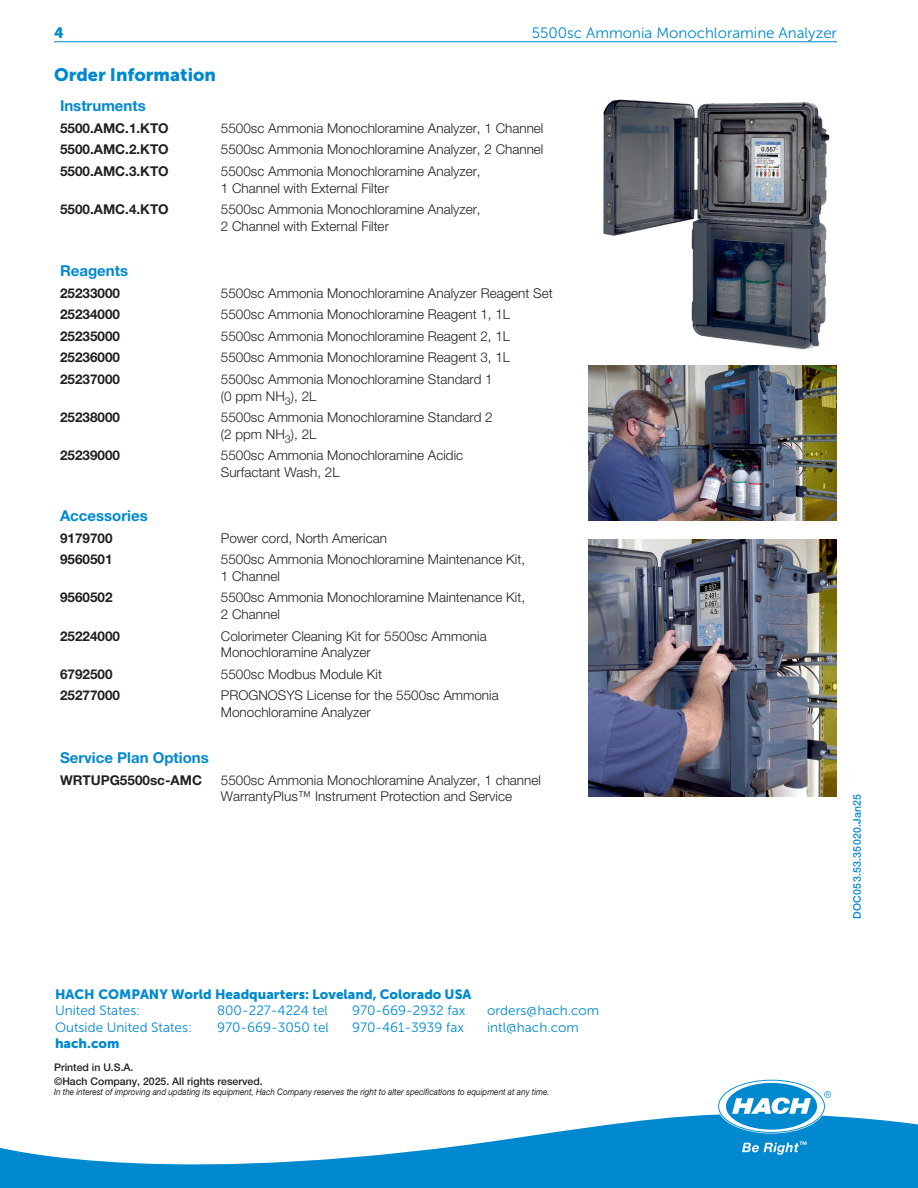
<style>
.page{position:relative;width:918px;height:1188px;background:#fff}
.page>*{position:absolute;margin:0;border:0;box-sizing:border-box;transform-origin:0 0}
.Head_2{font:18px "Museo Sans 900";color:#0089cf}
.Head_3_Text_1_Bold{font:700 15px "Helvetica Neue LTW1 G";color:#0089cf}
.Head_3{font:15px "Museo Sans 300";color:#0089cf}
.Head_3-2{font:15px "Museo Sans 900";color:#0089cf}
.Text_1{font:300 13.5px/16.5px "Helvetica Neue LTW1 G";color:#231f20}
.Text_1_Text_1_Bold{font:700 13.5px "Helvetica Neue LTW1 G";color:#231f20}
.t1{font:13.5px "Museo Sans 300";color:#0089cf}
.t2{font:13.5px "Museo Sans 900";color:#0089cf}
.t3{font:500 10.5px "Helvetica Neue LTW1 G";color:#231f20}
.Doc_ID_No{font:500 10.5px "Helvetica Neue";letter-spacing:.025em;color:#0089cf}
.t4{font:italic 9px "Helvetica Neue LTW1 G";color:#231f20;scale:.9 1}
</style>
<div class="page">
<svg style="left:0;top:1114px;width:918px;height:74px;fill:#0089cf"></svg>
<svg style="left:719px;top:1081px;width:112px;height:51px"></svg>
<svg style="left:742px;top:1141px;width:65px;height:14px"></svg>
<hr style="left:54px;top:41px;width:783px;height:1px;background:#0089cf">
<img style="left:588px;top:365px;width:249px;height:156px">
<img style="left:603px;top:99px;width:227px;height:251px">
<img style="left:588px;top:539px;width:249px;height:257px">
<p class="Head_3-2" style="left:54px;top:24px;width:11px">4</p>
<p class="Head_3" style="left:532px;top:25px;width:307px">5500sc Ammonia Monochloramine Analyzer</p>
<p class="Head_2" style="left:54px;top:64px;width:164px">Order Information</p>
<p class="Head_3_Text_1_Bold" style="left:60px;top:97px;width:87px">Instruments</p>
<p class="Text_1_Text_1_Bold" style="left:60px;top:120px;width:110px">5500.AMC.1.KTO</p>
<p class="Text_1" style="left:221px;top:120px;width:324px">5500sc Ammonia Monochloramine Analyzer, 1 Channel</p>
<p class="Text_1_Text_1_Bold" style="left:60px;top:141px;width:110px">5500.AMC.2.KTO</p>
<p class="Text_1" style="left:221px;top:141px;width:324px">5500sc Ammonia Monochloramine Analyzer, 2 Channel</p>
<p class="Text_1_Text_1_Bold" style="left:60px;top:163px;width:110px">5500.AMC.3.KTO</p>
<p class="Text_1" style="left:221px;top:163px;width:261px">5500sc Ammonia Monochloramine Analyzer,<br>1 Channel with External Filter</p>
<p class="Text_1_Text_1_Bold" style="left:60px;top:201px;width:110px">5500.AMC.4.KTO</p>
<p class="Text_1" style="left:221px;top:201px;width:261px">5500sc Ammonia Monochloramine Analyzer,<br>2 Channel with External Filter</p>
<p class="Head_3_Text_1_Bold" style="left:60px;top:261px;width:70px">Reagents</p>
<p class="Text_1_Text_1_Bold" style="left:60px;top:284px;width:62px">25233000</p>
<p class="Text_1" style="left:221px;top:284px;width:333px">5500sc Ammonia Monochloramine Analyzer Reagent Set</p>
<p class="Text_1_Text_1_Bold" style="left:60px;top:306px;width:62px">25234000</p>
<p class="Text_1" style="left:221px;top:306px;width:291px">5500sc Ammonia Monochloramine Reagent 1, 1L</p>
<p class="Text_1_Text_1_Bold" style="left:60px;top:328px;width:62px">25235000</p>
<p class="Text_1" style="left:221px;top:328px;width:291px">5500sc Ammonia Monochloramine Reagent 2, 1L</p>
<p class="Text_1_Text_1_Bold" style="left:60px;top:349px;width:62px">25236000</p>
<p class="Text_1" style="left:221px;top:349px;width:291px">5500sc Ammonia Monochloramine Reagent 3, 1L</p>
<p class="Text_1_Text_1_Bold" style="left:60px;top:371px;width:62px">25237000</p>
<p class="Text_1" style="left:221px;top:371px;width:273px">5500sc Ammonia Monochloramine Standard 1 (0 ppm NH<sub>3</sub>), 2L</p>
<p class="Text_1_Text_1_Bold" style="left:60px;top:409px;width:62px">25238000</p>
<p class="Text_1" style="left:221px;top:409px;width:273px">5500sc Ammonia Monochloramine Standard 2 (2 ppm NH<sub>3</sub>), 2L</p>
<p class="Text_1_Text_1_Bold" style="left:60px;top:447px;width:62px">25239000</p>
<p class="Text_1" style="left:221px;top:447px;width:244px">5500sc Ammonia Monochloramine Acidic<br>Surfactant Wash, 2L</p>
<p class="Head_3_Text_1_Bold" style="left:60px;top:506px;width:89px">Accessories</p>
<p class="Text_1_Text_1_Bold" style="left:60px;top:530px;width:54px">9179700</p>
<p class="Text_1" style="left:221px;top:530px;width:168px">Power cord, North American</p>
<p class="Text_1_Text_1_Bold" style="left:60px;top:551px;width:54px">9560501</p>
<p class="Text_1" style="left:221px;top:551px;width:306px">5500sc Ammonia Monochloramine Maintenance Kit,<br>1 Channel</p>
<p class="Text_1_Text_1_Bold" style="left:60px;top:589px;width:54px">9560502</p>
<p class="Text_1" style="left:221px;top:589px;width:306px">5500sc Ammonia Monochloramine Maintenance Kit,<br>2 Channel</p>
<p class="Text_1_Text_1_Bold" style="left:60px;top:627px;width:62px">25224000</p>
<p class="Text_1" style="left:221px;top:628px;width:267px">Colorimeter Cleaning Kit for 5500sc Ammonia<br>Monochloramine Analyzer</p>
<p class="Text_1_Text_1_Bold" style="left:60px;top:666px;width:54px">6792500</p>
<p class="Text_1" style="left:221px;top:666px;width:163px">5500sc Modbus Module Kit</p>
<p class="Text_1_Text_1_Bold" style="left:60px;top:687px;width:62px">25277000</p>
<p class="Text_1" style="left:221px;top:687px;width:279px">PROGNOSYS License for the 5500sc Ammonia<br>Monochloramine Analyzer</p>
<p class="Head_3_Text_1_Bold" style="left:60px;top:748px;width:150px">Service Plan Options</p>
<p class="Text_1_Text_1_Bold" style="left:60px;top:771px;width:144px">WRTUPG5500sc-AMC</p>
<p class="Text_1" style="left:221px;top:772px;width:322px">5500sc Ammonia Monochloramine Analyzer, 1 channel<br>WarrantyPlus™ Instrument Protection and Service</p>
<p class="Doc_ID_No" style="left:849px;top:919px;width:126px;rotate:-90deg">DOC053.53.35020.Jan25</p>
<p class="t2" style="left:55px;top:987px;width:418px">HACH COMPANY World Headquarters: Loveland, Colorado USA</p>
<p class="t1" style="left:55px;top:1004px;width:87px">United States:</p>
<p class="t1" style="left:217px;top:1004px;width:112px">800-227-4224 tel</p>
<p class="t1" style="left:352px;top:1004px;width:115px">970-669-2932 fax</p>
<p class="t1" style="left:487px;top:1004px;width:114px">orders@hach.com</p>
<p class="t1" style="left:55px;top:1020px;width:138px">Outside United States:</p>
<p class="t1" style="left:217px;top:1020px;width:113px">970-669-3050 tel</p>
<p class="t1" style="left:352px;top:1020px;width:113px">970-461-3939 fax</p>
<p class="t1" style="left:487px;top:1020px;width:93px">intl@hach.com</p>
<p class="t2" style="left:55px;top:1036px;width:66px">hach.com</p>
<p class="t3" style="left:54px;top:1061px;width:81px">Printed in U.S.A.</p>
<p class="t3" style="left:54px;top:1075px;width:210px">©Hach Company, 2025. All rights reserved.</p>
<p class="t4" style="left:54px;top:1087px;width:552px">In the interest of improving and updating its equipment, Hach Company reserves the right to alter specifications to equipment at any time.</p>
</div>
